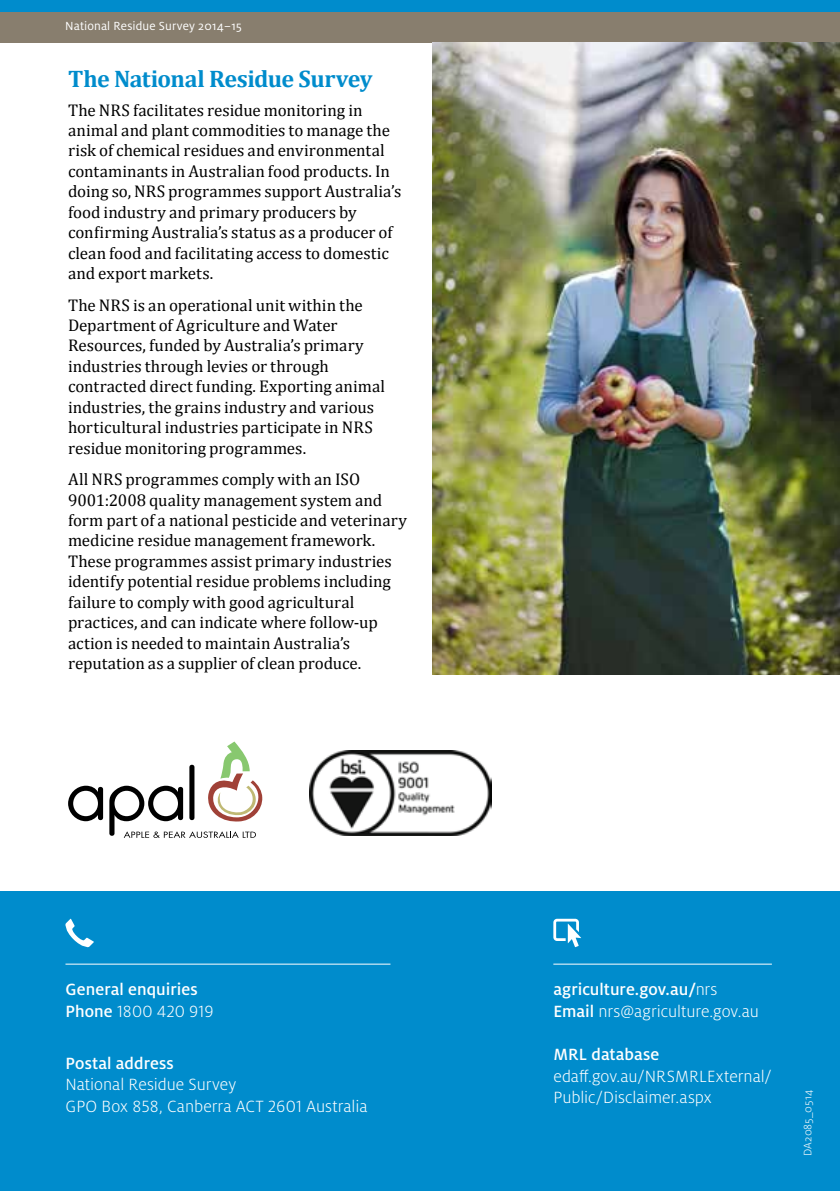
<style>
.page{position:relative;width:840px;height:1191px;background:#fff}
.page>*{position:absolute;margin:0;border:0;box-sizing:border-box;transform-origin:0 0}
.Sub_Heading_2{font:700 24px "Cambria";letter-spacing:-.025em;color:#008ccc}
.Cover_Notes-No_Space{font:300 18px/21.6px "Milo Pro";color:#fff}
.Cover_Notes-No_Space-2{font:500 18px "Milo Pro";color:#fff}
.Cover_Notes-Headings{font:500 18px "Milo Pro";letter-spacing:.005em;color:#fff}
.Body_copy{font:17px/20.4px "Cambria";color:#000}
.t1{font:13px "Milo Pro";letter-spacing:.01em;color:#fff}
.t2{font:300 12px "Milo Pro";color:#fff}
.s1{font-weight:500}
.s2{font-weight:300}
</style>
<div class="page">
<div style="left:0;top:11px;width:839px;height:32px;background:#887e6e"></div>
<div style="left:0;top:0;width:839px;height:11px;background:#008ccc"></div>
<div style="left:0;top:891px;width:839px;height:300px;background:#008ccc"></div>
<hr style="left:65px;top:963px;width:325px;height:1px;background:#fff">
<svg style="left:65px;top:918px;width:29px;height:30px"></svg>
<hr style="left:553px;top:963px;width:218px;height:1px;background:#fff">
<svg style="left:553px;top:918px;width:28px;height:29px"></svg>
<svg style="left:68px;top:785px;width:35px;height:36px"></svg>
<svg style="left:109px;top:741px;width:153px;height:97px"></svg>
<img style="left:310px;top:750px;width:181px;height:85px">
<img style="left:432px;top:43px;width:407px;height:632px">
<p class="t1" style="left:65px;top:19px;width:178px">National Residue Survey 2014–15</p>
<h3 class="Sub_Heading_2" style="left:68px;top:62px;width:306px">The National Residue Survey</h3>
<p class="Body_copy" style="left:68px;top:100px;width:334px">The NRS facilitates residue monitoring in animal and plant commodities to manage the risk of chemical residues and environmental contaminants in Australian food products. In doing so, NRS programmes support Australia’s food industry and primary producers by confirming Australia’s status as a producer of clean food and facilitating access to domestic and export markets.</p>
<p class="Body_copy" style="left:68px;top:294px;width:318px">The NRS is an operational unit within the Department of Agriculture and Water Resources, funded by Australia’s primary industries through levies or through contracted direct funding. Exporting animal industries, the grains industry and various horticultural industries participate in NRS residue monitoring programmes.</p>
<p class="Body_copy" style="left:68px;top:469px;width:340px">All NRS programmes comply with an ISO 9001:2008 quality management system and form part of a national pesticide and veterinary medicine residue management framework.<br>These programmes assist primary industries identify potential residue problems including failure to comply with good agricultural practices, and can indicate where follow-up action is needed to maintain Australia’s reputation as a supplier of clean produce.</p>
<p class="Cover_Notes-Headings" style="left:65px;top:979px;width:134px">General enquiries</p>
<p class="Cover_Notes-No_Space" style="left:65px;top:1000px;width:149px"><span class="s1">Phone</span> 1800 420 919</p>
<p class="Cover_Notes-Headings" style="left:65px;top:1053px;width:110px">Postal address</p>
<p class="Cover_Notes-No_Space" style="left:65px;top:1074px;width:303px">National Residue Survey<br>GPO Box 858, Canberra ACT 2601 Australia</p>
<p class="Cover_Notes-No_Space-2" style="left:553px;top:979px;width:165px">agriculture.gov.au/<span class="s2">nrs</span></p>
<p class="Cover_Notes-No_Space" style="left:553px;top:1000px;width:207px"><span class="s1">Email</span> nrs@agriculture.gov.au</p>
<p class="Cover_Notes-No_Space-2" style="left:553px;top:1044px;width:107px">MRL database</p>
<p class="Cover_Notes-No_Space" style="left:553px;top:1065px;width:220px">edaff.gov.au/NRSMRLExternal/<br>Public/Disclaimer.aspx</p>
<p class="t2" style="left:800px;top:1155px;width:67px;rotate:-90deg">DA2085_0514</p>
</div>
